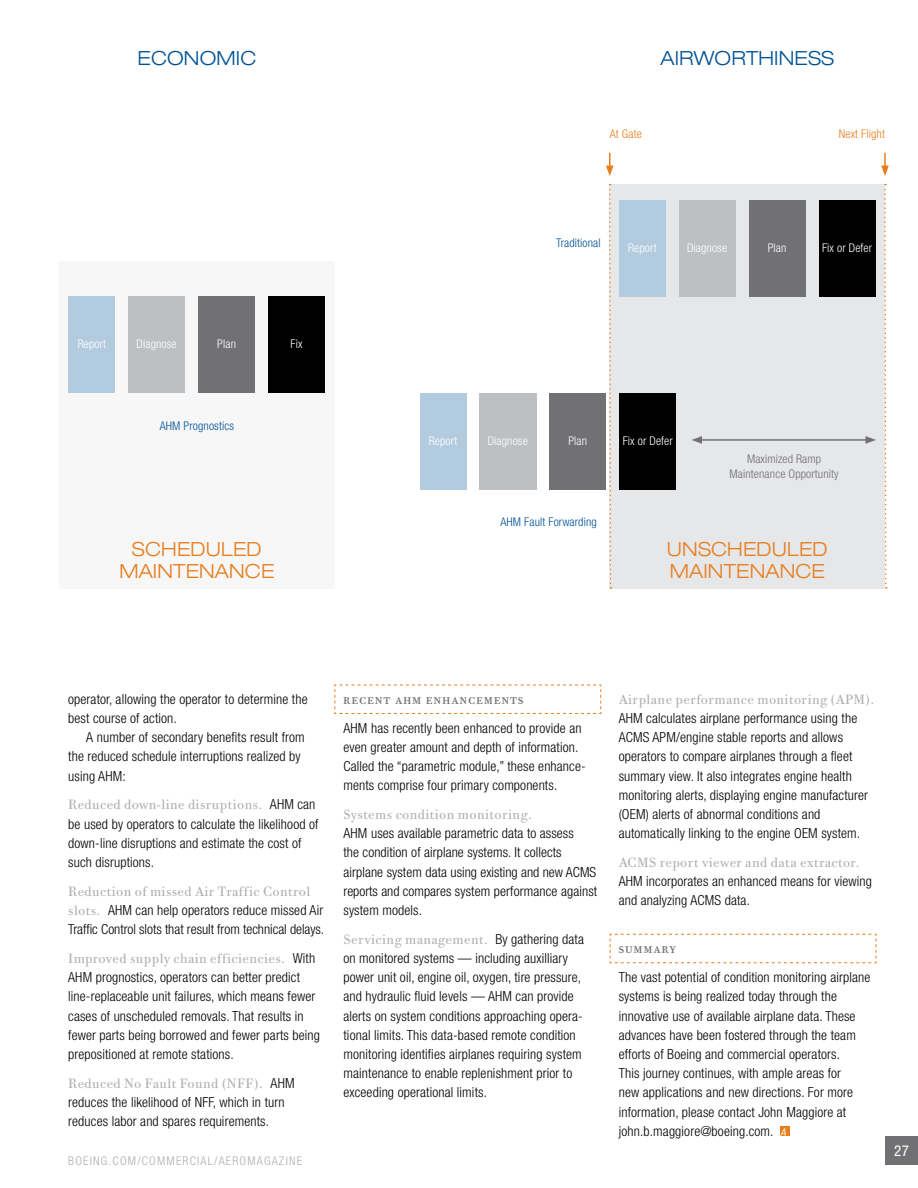
<style>
.page{position:relative;width:918px;height:1188px;background:#fff}
.page>*{position:absolute;margin:0;border:0;box-sizing:border-box;transform-origin:0 0}
.t1{font:300 expanded 19.5px/22.5px "Helvetica Neue LT Std";letter-spacing:.01em;color:#e87d1d}
.t2{font:300 expanded 19.5px "Helvetica Neue LT Std";letter-spacing:.01em;color:#005295}
.t3{font:15px "Bodoni Twelve ITC Std";letter-spacing:.05em;color:#717073}
.t4{font:condensed 15px "Helvetica Neue LT Std";color:#fff}
.t5{font:300 condensed 13.8px/19.2px "Helvetica Neue LT Std";letter-spacing:.01em;color:#000}
.t6{font:13.5px "Bodoni Twelve ITC Std";letter-spacing:.03em;color:#adafb2}
.t7{font:300 condensed 12px "Helvetica Neue LT Std";letter-spacing:.01em;color:#fff}
.t8{font:300 condensed 12px "Helvetica Neue LT Std";letter-spacing:.01em;color:#005295}
.t9{font:300 condensed 12px/15px "Helvetica Neue LT Std";letter-spacing:.01em;color:#717073;text-align:center}
.t10{font:300 condensed 12px "Helvetica Neue LT Std";letter-spacing:.1em;color:#adafb2}
.t11{font:300 condensed 12px "Helvetica Neue LT Std";letter-spacing:.01em;color:#e87d1d}
.s1{font-family:"Helvetica Neue LT Std";font-weight:300;font-stretch:condensed;font-size:13.8px;color:#000}
.s2{font-family:"Bodoni Twelve ITC Std";font-weight:400;font-stretch:normal;font-size:13.5px;color:#adafb2}
</style>
<div class="page">
<div style="left:885px;top:1136px;width:33px;height:29px;background:#717073"></div>
<div style="left:59px;top:261px;width:275px;height:328px;background:#f7f7f7"></div>
<div style="left:69px;top:296px;width:46px;height:97px;background:#b3cbdf"></div>
<div style="left:128px;top:296px;width:57px;height:97px;background:#bdbfc1"></div>
<div style="left:198px;top:296px;width:57px;height:97px;background:#717073"></div>
<div style="left:268px;top:296px;width:57px;height:97px;background:#000"></div>
<div style="left:610px;top:184px;width:275px;height:405px;background:#e6e7e8"></div>
<svg style="left:334px;top:684px;width:268px;height:30px"></svg>
<svg style="left:609px;top:934px;width:268px;height:30px"></svg>
<div style="left:780px;top:1126px;width:10px;height:10px;background:#e87d1d"></div>
<svg style="left:780px;top:1128px;width:6px;height:8px"></svg>
<div style="left:619px;top:200px;width:47px;height:97px;background:#b3cbdf"></div>
<div style="left:679px;top:200px;width:57px;height:97px;background:#bdbfc1"></div>
<div style="left:749px;top:200px;width:57px;height:97px;background:#717073"></div>
<div style="left:819px;top:200px;width:57px;height:97px;background:#000"></div>
<hr style="left:700px;top:439px;width:168px;height:2px;background:#717073">
<svg style="left:865px;top:436px;width:11px;height:8px"></svg>
<svg style="left:692px;top:436px;width:10px;height:8px"></svg>
<svg style="left:606px;top:153px;width:8px;height:23px"></svg>
<div style="left:420px;top:393px;width:46px;height:97px;background:#b3cbdf"></div>
<div style="left:479px;top:393px;width:57px;height:97px;background:#bdbfc1"></div>
<div style="left:549px;top:393px;width:57px;height:97px;background:#717073"></div>
<div style="left:619px;top:393px;width:57px;height:97px;background:#000"></div>
<svg style="left:881px;top:153px;width:8px;height:23px"></svg>
<svg style="left:609px;top:184px;width:3px;height:405px"></svg>
<svg style="left:884px;top:184px;width:3px;height:405px"></svg>
<h1 class="t2" style="left:138px;top:47px;width:120px">ECONOMIC</h1>
<h1 class="t2" style="left:660px;top:47px;width:175px">AIRWORTHINESS</h1>
<p class="t7" style="left:78px;top:337px;width:30px">Report</p>
<p class="t7" style="left:137px;top:337px;width:42px">Diagnose</p>
<p class="t7" style="left:217px;top:337px;width:20px">Plan</p>
<p class="t7" style="left:291px;top:337px;width:13px">Fix</p>
<p class="t8" style="left:160px;top:419px;width:76px">AHM Prognostics</p>
<h1 class="t1" style="left:119px;top:537px;width:157px;text-align:center">SCHEDULED<br>MAINTENANCE</h1>
<p class="t11" style="left:610px;top:126px;width:34px">At Gate</p>
<p class="t11" style="left:839px;top:126px;width:48px">Next Flight</p>
<p class="t8" style="left:556px;top:236px;width:46px">Traditional</p>
<p class="t7" style="left:628px;top:241px;width:30px">Report</p>
<p class="t7" style="left:687px;top:241px;width:42px">Diagnose</p>
<p class="t7" style="left:768px;top:241px;width:20px">Plan</p>
<p class="t7" style="left:822px;top:241px;width:52px">Fix or Defer</p>
<p class="t7" style="left:429px;top:434px;width:30px">Report</p>
<p class="t7" style="left:488px;top:434px;width:42px">Diagnose</p>
<p class="t7" style="left:568px;top:434px;width:20px">Plan</p>
<p class="t7" style="left:623px;top:434px;width:52px">Fix or Defer</p>
<p class="t8" style="left:500px;top:515px;width:98px">AHM Fault Forwarding</p>
<p class="t9" style="left:730px;top:451px;width:111px">Maximized Ramp<br>Maintenance Opportunity</p>
<h1 class="t1" style="left:667px;top:537px;width:162px">UNSCHEDULED<br>MAINTENANCE</h1>
<p class="t5" style="left:68px;top:689px;width:241px">operator, allowing the operator to determine the best course of action.</p>
<p class="t5" style="left:68px;top:728px;width:238px;text-indent:18px">A number of secondary benefits result from the reduced schedule interruptions realized by using AHM:</p>
<p class="t6" style="left:68px;top:796px;width:249px">Reduced down-line disruptions. <span class="s1">AHM can</span></p>
<p class="t5" style="left:68px;top:814px;width:252px">be used by operators to calculate the likelihood of down-line disruptions and estimate the cost of such disruptions.</p>
<p class="t6" style="left:68px;top:883px;width:244px">Reduction of missed Air Traffic Control</p>
<p class="t5" style="left:68px;top:900px;width:258px"><span class="s2">slots.</span> AHM can help operators reduce missed Air<br>Traffic Control slots that result from technical delays.</p>
<p class="t6" style="left:68px;top:950px;width:248px">Improved supply chain efficiencies. <span class="s1">With</span></p>
<p class="t5" style="left:68px;top:968px;width:253px">AHM prognostics, operators can better predict line-replaceable unit failures, which means fewer cases of unscheduled removals. That results in fewer parts being borrowed and fewer parts being prepositioned at remote stations.</p>
<p class="t6" style="left:68px;top:1075px;width:226px">Reduced No Fault Found (NFF). <span class="s1">AHM</span></p>
<p class="t5" style="left:68px;top:1092px;width:218px">reduces the likelihood of NFF, which in turn reduces labor and spares requirements.</p>
<p class="t10" style="left:68px;top:1153px;width:235px">boeing.com/commercial/aeromagazine</p>
<p class="t3" style="left:343px;top:689px;width:182px">Recent AHM enhancements</p>
<p class="t5" style="left:344px;top:718px;width:242px">AHM has recently been enhanced to provide an even greater amount and depth of information.<br>Called the “parametric module,” these enhance&shy;ments comprise four primary components.</p>
<p class="t6" style="left:344px;top:806px;width:190px">Systems condition monitoring.</p>
<p class="t5" style="left:343px;top:824px;width:255px">AHM uses available parametric data to assess<br>the condition of airplane systems. It collects airplane system data using existing and new ACMS reports and compares system performance against system models.</p>
<p class="t6" style="left:344px;top:931px;width:242px">Servicing management. <span class="s1">By gathering data</span></p>
<p class="t5" style="left:344px;top:948px;width:240px">on monitored systems — including auxilliary power unit oil, engine oil, oxygen, tire pressure, and hydraulic fluid levels — AHM can provide alerts on system conditions approaching opera&shy;tional limits. This data-based remote condition monitoring identifies airplanes requiring system maintenance to enable replenish- ment prior to exceeding operational limits.</p>
<p class="t6" style="left:619px;top:691px;width:257px">Airplane performance monitoring (APM).</p>
<p class="t5" style="left:619px;top:708px;width:251px">AHM calculates airplane performance using the ACMS APM/engine stable reports and allows operators to compare airplanes through a fleet summary view. It also integrates engine health monitoring alerts, displaying engine manufacturer (OEM) alerts of abnormal conditions and automatically linking to the engine OEM</p>
<p class="t5" style="left:821px;top:824px;width:40px">system.</p>
<p class="t6" style="left:619px;top:854px;width:242px">ACMS report viewer and data extractor.</p>
<p class="t5" style="left:619px;top:872px;width:255px">AHM incorporates an enhanced means for viewing and analyzing ACMS data.</p>
<p class="t3" style="left:618px;top:939px;width:59px">Summary</p>
<p class="t5" style="left:619px;top:968px;width:253px">The vast potential of condition monitoring airplane systems is being realized today through the innovative use of available airplane data. These advances have been fostered through the team efforts of Boeing and commercial operators.<br>This journey continues, with ample areas for<br>new applications and new directions. For more information, please contact John Maggiore at john.b.maggiore@boeing.com.</p>
<p class="t4" style="left:894px;top:1142px;width:16px">27</p>
</div>
